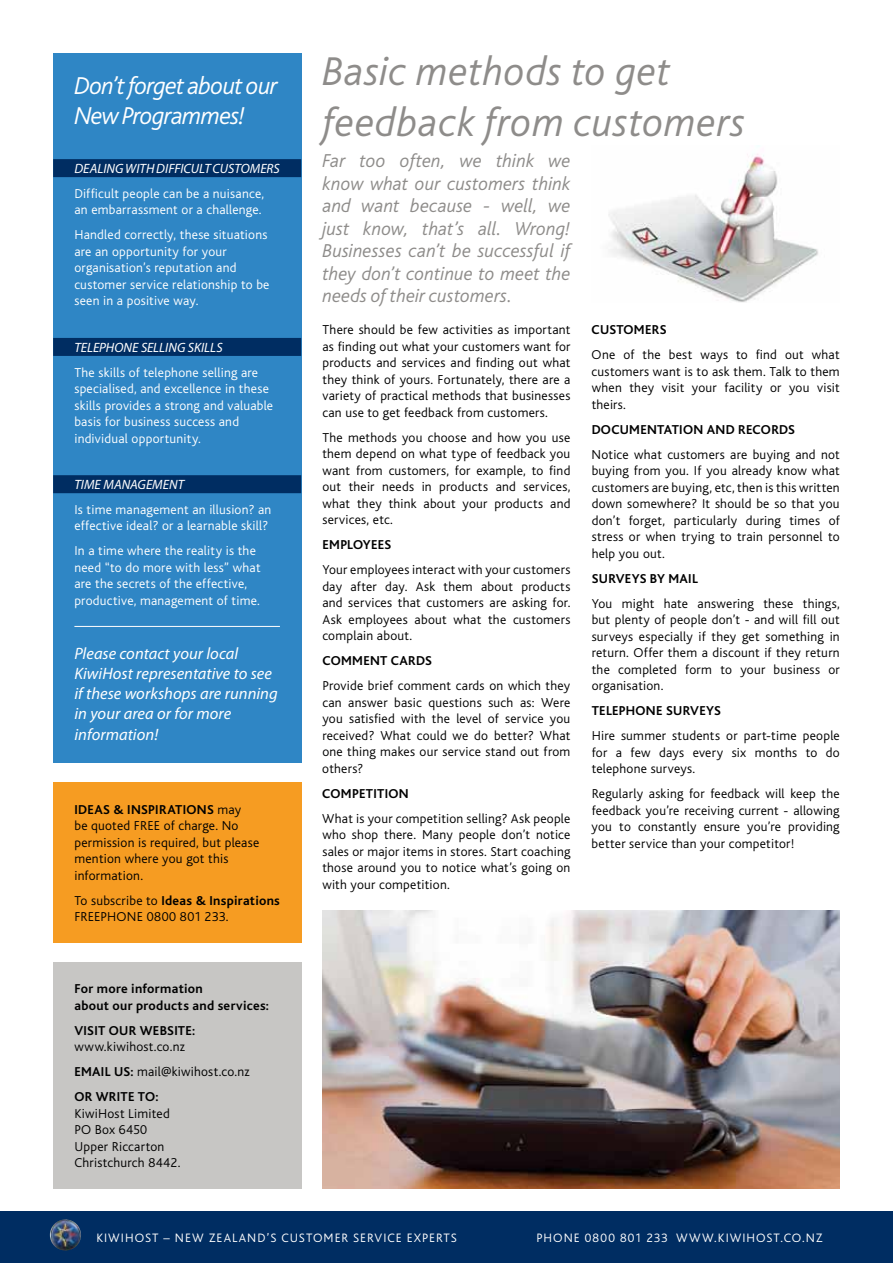
<style>
.page{position:relative;width:893px;height:1263px;background:#fff}
.page>*{position:absolute;margin:0;border:0;box-sizing:border-box;transform-origin:0 0}
.t1{font:italic 300 42px/51px "Bliss";letter-spacing:.01em;color:#8e8c8a}
.t2{font:italic 300 25.5px/30.6px "Bliss";letter-spacing:-.035em;color:#fff}
.t3{font:italic 300 19.5px/22.5px "Bliss";color:#8e8c8a;text-align:justify}
.t4{font:italic 16.5px/20.2px "Myriad Pro";color:#fff}
.t5{font:300 13.5px/16.5px "Bliss";letter-spacing:.02em;color:#000;text-align:justify}
.t6{font:300 13.5px/16.5px "Bliss";letter-spacing:.02em;color:#fff}
.t7{font:700 13.5px/16.5px "Bliss";letter-spacing:.025em;color:#000}
.t8{font:italic 13.5px "Myriad Pro";letter-spacing:.005em;color:#fff}
.t9{font:italic 13.5px "Myriad Pro";letter-spacing:.03em;color:#fff}
.t10{font:300 12.75px "Bliss";letter-spacing:.08em;color:#fff}
.s1{font-weight:700}
</style>
<div class="page">
<div style="left:0;top:1212px;width:893px;height:51px;background:#002d62"></div>
<div style="left:53px;top:782px;width:248px;height:160px;background:#f69c22"></div>
<div style="left:53px;top:53px;width:248px;height:710px;background:#2f86c5"></div>
<div style="left:53px;top:159px;width:248px;height:18px;background:#002d62"></div>
<div style="left:53px;top:338px;width:248px;height:18px;background:#002d62"></div>
<div style="left:53px;top:475px;width:248px;height:18px;background:#002d62"></div>
<hr style="left:74px;top:626px;width:206px;height:1px;background:#fff">
<div style="left:53px;top:962px;width:248px;height:226px;background:#c7c6c4"></div>
<img style="left:50px;top:1219px;width:31px;height:31px;border-radius:16px">
<img style="left:608px;top:154px;width:210px;height:148px">
<img style="left:322px;top:911px;width:518px;height:277px">
<h2 class="t2" style="left:74px;top:71px;width:205px">Don’t forget about our<br>New Programmes!</h2>
<p class="t9" style="left:74px;top:160px;width:206px">Dealing with difficult customers</p>
<p class="t6" style="left:74px;top:185px;width:191px">Difficult people can be a nuisance, an embarrassment or a challenge.</p>
<p class="t6" style="left:74px;top:227px;width:197px">Handled correctly, these situations are an opportunity for your organisation’s reputation and customer service relationship to be seen in a positive way.</p>
<p class="t8" style="left:74px;top:339px;width:149px">Telephone selling skills</p>
<p class="t6" style="left:74px;top:364px;width:200px">The skills of telephone selling are specialised, and excellence in these skills provides a strong and valuable basis for business success and individual opportunity.</p>
<p class="t8" style="left:74px;top:476px;width:109px">Time Management</p>
<p class="t6" style="left:74px;top:501px;width:199px">Is time management an illusion? an effective ideal? or a learnable skill?</p>
<p class="t6" style="left:74px;top:543px;width:188px">In a time where the reality is the need “to do more with less” what are the secrets of the effective, productive, management of time.</p>
<p class="t4" style="left:74px;top:643px;width:205px">Please contact your local<br>KiwiHost representative to see if these workshops are running in your area or for more information!</p>
<p class="t7" style="left:74px;top:801px;width:82px">IDEAS &amp; INSPIRA</p>
<p class="t7" style="left:175px;top:801px;width:16px">TION</p>
<p class="t5" style="left:74px;top:801px;width:186px;text-align:left;text-indent:133px"><span class="s1">S</span> may<br>be quoted FREE of charge. No permission is required, but please mention where you got this information.</p>
<p class="t5" style="left:74px;top:892px;width:207px">To subscribe to <span class="s1">IDEAS &amp; INSPIRATIONS<br></span>FREEPHONE 0800 801 233.</p>
<p class="t7" style="left:74px;top:981px;width:196px">FOR MORE INFORMATION<br>ABOUT OUR PRODUCTS AND SERVICES:</p>
<p class="t7" style="left:74px;top:1022px;width:75px">VISIT OUR WEBS</p>
<p class="t7" style="left:174px;top:1022px;width:23px">ITE:</p>
<p class="t5" style="left:74px;top:1034px;width:177px;line-height:25px;text-align:left">www.kiwihost.co.nz<br><span class="s1">EMAIL US:</span> mail@kiwihost.co.nz<br><span class="s1">OR WRITE TO:</span></p>
<p class="t5" style="left:74px;top:1105px;width:107px;text-align:left">KiwiHost Limited<br>PO Box 6450<br>Upper Riccarton<br>Christchurch 8442.</p>
<h1 class="t1" style="left:322px;top:47px;width:425px">Basic methods to get feedback from customers</h1>
<h3 class="t3" style="left:322px;top:150px;width:250px">Far too often, we think we know what our customers think and want because - well, we just know, that’s all. Wrong!<br>Businesses can’t be successful if they don’t continue to meet the needs of their customers.</h3>
<p class="t5" style="left:322px;top:322px;width:250px">There should be few activities as important as finding out what your customers want for products and services and finding out what they think of yours. Fortunately, there are a variety of practical methods that businesses can use to get feedback from customers.</p>
<p class="t5" style="left:322px;top:429px;width:250px">The methods you choose and how you use them depend on what type of feedback you want from customers, for example, to find out their needs in products and services, what they think about your products and services, etc.</p>
<p class="t7" style="left:322px;top:537px;width:57px">EMPLOYEES</p>
<p class="t5" style="left:322px;top:562px;width:250px">Your employees interact with your customers day after day. Ask them about products and services that customers are asking for.<br>Ask employees about what the customers complain about.</p>
<p class="t7" style="left:322px;top:653px;width:110px">COMMENT CARDS</p>
<p class="t5" style="left:322px;top:678px;width:250px">Provide brief comment cards on which they can answer basic questions such as: Were you satisfied with the level of service you received? What could we do better? What one thing makes our service stand out from others?</p>
<p class="t7" style="left:322px;top:785px;width:88px">COMPETITION</p>
<p class="t5" style="left:322px;top:810px;width:250px">What is your competition selling? Ask people who shop there. Many people don’t notice sales or major items in stores. Start coaching those around you to notice what’s going on with your competition.</p>
<p class="t7" style="left:592px;top:322px;width:75px">CUSTOMERS</p>
<p class="t5" style="left:592px;top:347px;width:250px">One of the best ways to find out what customers want is to ask them. Talk to them when they visit your facility or you visit theirs.</p>
<p class="t7" style="left:592px;top:421px;width:204px">DOCUMENTATION AND RECORDS</p>
<p class="t5" style="left:592px;top:446px;width:250px">Notice what customers are buying and not buying from you. If you already know what customers are buying, etc, then is this written down somewhere? It should be so that you don’t forget, particularly during times of stress or when trying to train personnel to help you out.</p>
<p class="t7" style="left:592px;top:570px;width:105px">SURVEYS BY MAIL</p>
<p class="t5" style="left:592px;top:595px;width:250px">You might hate answering these things, but plenty of people don’t - and will fill out surveys especially if they get something in return. Offer them a discount if they return the completed form to your business or organisation.</p>
<p class="t7" style="left:592px;top:703px;width:129px">TELEPHONE SURVEYS</p>
<p class="t5" style="left:592px;top:728px;width:250px">Hire summer students or part-time people for a few days every six months to do telephone surveys.</p>
<p class="t5" style="left:592px;top:786px;width:250px">Regularly asking for feedback will keep the feedback you’re receiving current - allowing you to constantly ensure you’re providing better service than your competitor!</p>
<p class="t10" style="left:96px;top:1231px;width:362px">KIWIHOST – NEW ZEALAND’S CUSTOMER SERVICE EXPERTS</p>
<p class="t10" style="left:537px;top:1231px;width:288px">PHONE 0800 801 233 WWW.KIWIHOST.CO.NZ</p>
</div>
